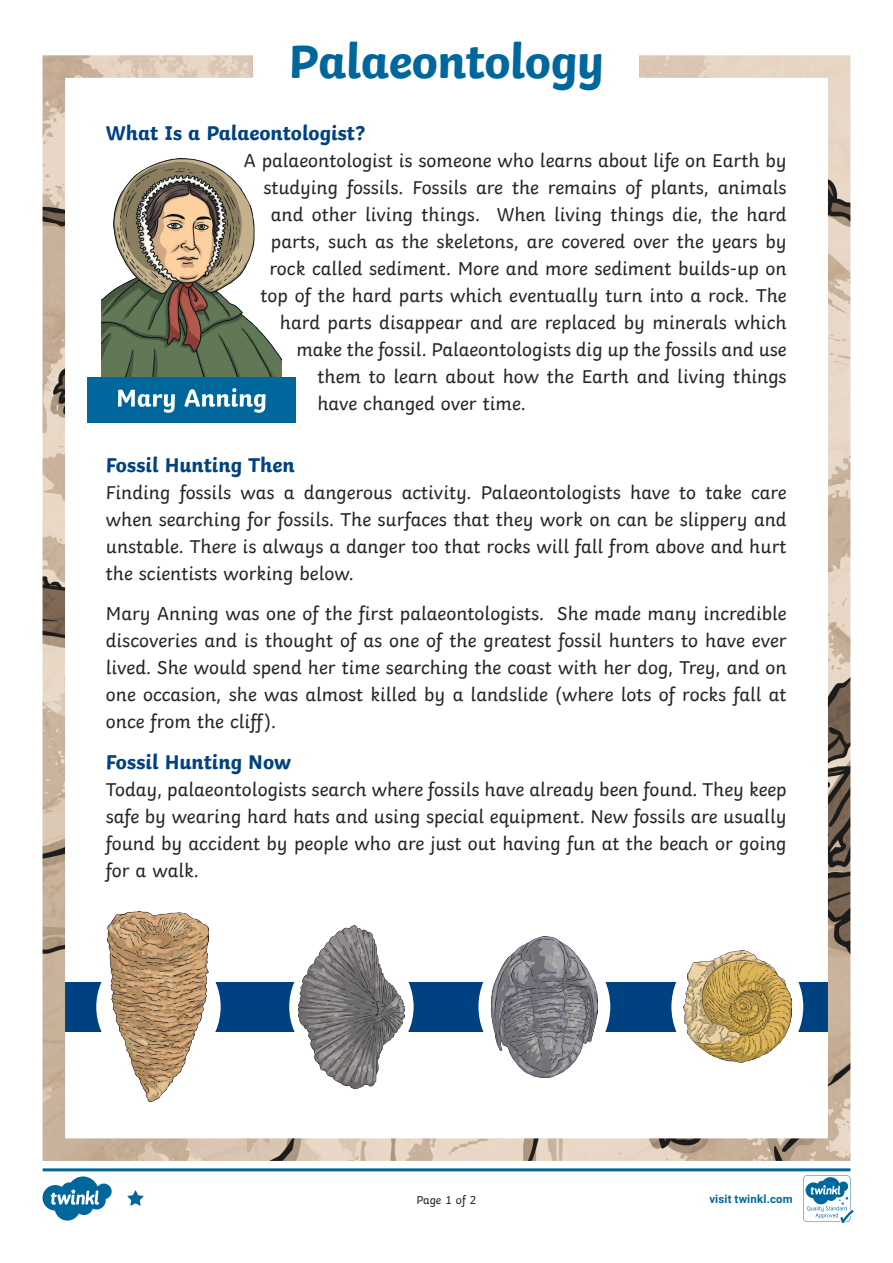
<style>
.page{position:relative;width:893px;height:1263px;background:#fff}
.page>*{position:absolute;margin:0;border:0;box-sizing:border-box;transform-origin:0 0}
.Heading_1{font:700 49.5px "Twinkl";letter-spacing:-.01em;color:#00679d}
.Heading_3{font:700 21px "Twinkl";color:#004281}
.KS2_Body_Copy{font:19.5px/27px "Twinkl";color:#282526;text-align:justify}
.t1{font:12px "Twinkl";letter-spacing:-.005em;color:#282526}
.t2{font:700 11.4px "Roboto";letter-spacing:.02em;color:#00679d}
</style>
<div class="page">
<img style="left:43px;top:55px;width:807px;height:1106px">
<div style="left:254px;top:24px;width:385px;height:75px;background:#fff"></div>
<div style="left:96px;top:944px;width:125px;height:125px;background:#fff;border-radius:50%"></div>
<img style="left:108px;top:912px;width:101px;height:190px">
<div style="left:671px;top:941px;width:132px;height:132px;background:#fff;border-radius:50%"></div>
<img style="left:684px;top:951px;width:107px;height:112px">
<div style="left:478px;top:941px;width:132px;height:132px;background:#fff;border-radius:50%"></div>
<img style="left:491px;top:936px;width:106px;height:141px">
<div style="left:289px;top:944px;width:125px;height:125px;background:#fff;border-radius:50%"></div>
<img style="left:298px;top:925px;width:106px;height:163px">
<img style="left:102px;top:158px;width:179px;height:220px">
<div style="left:88px;top:378px;width:208px;height:45px;background:#00679d"></div>
<svg style="left:118px;top:388px;width:148px;height:25px"></svg>
<svg style="left:43px;top:1168px;width:810px;height:55px"></svg>
<p class="Heading_1" style="left:288px;top:20px;width:317px">Palaeontology</p>
<p class="Heading_3" style="left:106px;top:116px;width:261px">What Is a Palaeontologist?</p>
<p class="KS2_Body_Copy" style="left:244px;top:146px;width:544px">A palaeontologist is someone who learns about life on Earth by</p>
<p class="KS2_Body_Copy" style="left:263px;top:173px;width:525px">studying fossils. Fossils are the remains of plants, animals</p>
<p class="KS2_Body_Copy" style="left:271px;top:200px;width:517px">and other living things. When living things die, the hard</p>
<p class="KS2_Body_Copy" style="left:271px;top:227px;width:517px">parts, such as the skeletons, are covered over the years by</p>
<p class="KS2_Body_Copy" style="left:269px;top:254px;width:519px">rock called sediment. More and more sediment builds-up on</p>
<p class="KS2_Body_Copy" style="left:260px;top:281px;width:528px">top of the hard parts which eventually turn into a rock. The</p>
<p class="KS2_Body_Copy" style="left:280px;top:308px;width:508px">hard parts disappear and are replaced by minerals which</p>
<p class="KS2_Body_Copy" style="left:296px;top:335px;width:492px">make the fossil. Palaeontologists dig up the fossils and use</p>
<p class="KS2_Body_Copy" style="left:317px;top:362px;width:471px">them to learn about how the Earth and living things</p>
<p class="KS2_Body_Copy" style="left:317px;top:389px;width:210px">have changed over time.</p>
<p class="Heading_3" style="left:106px;top:447px;width:190px">Fossil Hunting Then</p>
<p class="KS2_Body_Copy" style="left:106px;top:477px;width:682px">Finding fossils was a dangerous activity. Palaeontologists have to take care when searching for fossils. The surfaces that they work on can be slippery and unstable. There is always a danger too that rocks will fall from above and hurt the scientists working below.</p>
<p class="KS2_Body_Copy" style="left:106px;top:598px;width:682px">Mary Anning was one of the first palaeontologists. She made many incredible discoveries and is thought of as one of the greatest fossil hunters to have ever lived. She would spend her time searching the coast with her dog, Trey, and on one occasion, she was almost killed by a landslide (where lots of rocks fall at once from the cliff).</p>
<p class="Heading_3" style="left:106px;top:744px;width:187px">Fossil Hunting Now</p>
<p class="KS2_Body_Copy" style="left:106px;top:774px;width:682px">Today, palaeontologists search where fossils have already been found. They keep safe by wearing hard hats and using special equipment. New fossils are usually found by accident by people who are just out having fun at the beach or going for a walk.</p>
<p class="t1" style="left:416px;top:1191px;width:62px">Page 1 of 2</p>
<p class="t2" style="left:709px;top:1191px;width:85px">visit twinkl.com</p>
</div>
